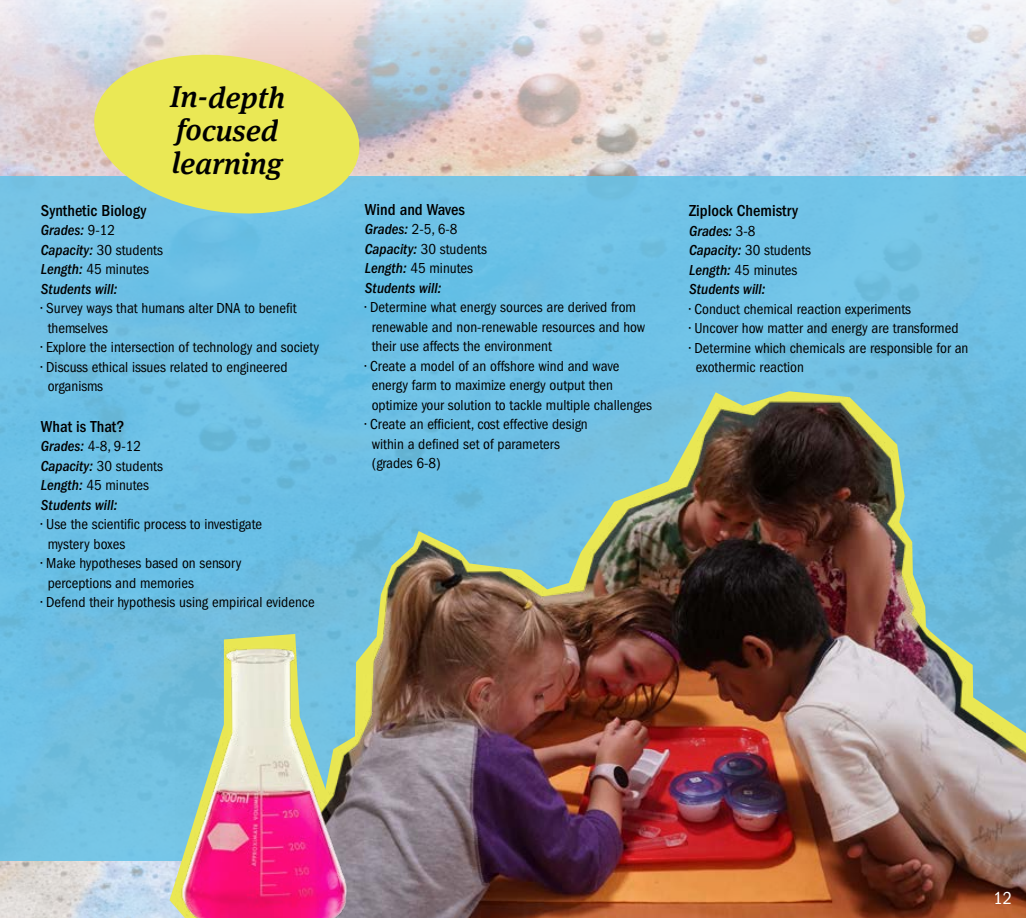
<style>
.page{position:relative;width:1026px;height:918px;background:#fff}
.page>*{position:absolute;margin:0;border:0;box-sizing:border-box;transform-origin:0 0}
.t1{font:italic 500 30.15px/33.2px "Meta Serif Pro";letter-spacing:-.01em;color:#000}
.t2{font:condensed 18px "Franklin Gothic LT Pro";color:#fff}
.t3{font:500 condensed 16.5px "Franklin Gothic LT Pro";color:#000}
.t4{font:condensed 15px/19.5px "Franklin Gothic LT Pro";color:#000}
.t5{font:italic 500 condensed 15px/19.5px "Franklin Gothic LT Pro";color:#000}
.s1{font-weight:400;font-style:normal}
</style>
<div class="page">
<img style="left:0;top:0;width:1026px;height:918px">
<div style="left:0;top:176px;width:1026px;height:685px;background:#6fc1e6"></div>
<svg style="left:170px;top:634px;width:9px;height:284px"></svg>
<svg style="left:180px;top:403px;width:95px;height:235px"></svg>
<img style="left:275px;top:362px;width:751px;height:556px">
<svg style="left:89px;top:47px;width:276px;height:167px;background:#dade79"></svg>
<img style="left:175px;top:638px;width:180px;height:280px">
<h1 class="t1" style="left:170px;top:78px;width:117px">In-depth focused learning</h1>
<p class="t3" style="left:41px;top:201px;width:107px">Synthetic Biology</p>
<p class="t5" style="left:41px;top:221px;width:123px">Grades: <span class="s1">9-12<br></span>Capacity: <span class="s1">30 students<br></span>Length: <span class="s1">45 minutes<br></span>Students will:</p>
<p class="t4" style="left:48px;top:299px;width:250px;text-indent:-7px">• Survey ways that humans alter DNA to benefit themselves</p>
<p class="t4" style="left:41px;top:338px;width:279px">• Explore the intersection of technology and society</p>
<p class="t4" style="left:48px;top:357px;width:241px;text-indent:-7px">• Discuss ethical issues related to engineered organisms</p>
<p class="t3" style="left:41px;top:417px;width:85px">What is That?</p>
<p class="t5" style="left:41px;top:437px;width:123px">Grades: <span class="s1">4-8, 9-12<br></span>Capacity: <span class="s1">30 students<br></span>Length: <span class="s1">45 minutes<br></span>Students will:</p>
<p class="t4" style="left:48px;top:515px;width:216px;text-indent:-7px">• Use the scientific process to investigate mystery boxes</p>
<p class="t4" style="left:48px;top:554px;width:195px;text-indent:-7px">• Make hypotheses based on sensory perceptions and memories</p>
<p class="t4" style="left:41px;top:593px;width:275px">• Defend their hypothesis using empirical evidence</p>
<p class="t3" style="left:365px;top:200px;width:101px">Wind and Waves</p>
<p class="t5" style="left:365px;top:220px;width:123px">Grades: <span class="s1">2-5, 6-8<br></span>Capacity: <span class="s1">30 students<br></span>Length: <span class="s1">45 minutes<br></span>Students will:</p>
<p class="t4" style="left:372px;top:298px;width:275px;text-indent:-7px">• Determine what energy sources are derived from renewable and non-renewable resources and how their use affects the environment</p>
<p class="t4" style="left:372px;top:356px;width:282px;text-indent:-7px">• Create a model of an offshore wind and wave energy farm to maximize energy output then optimize your solution to tackle multiple challenges</p>
<p class="t4" style="left:372px;top:415px;width:218px;text-indent:-7px">• Create an efficient, cost effective design within a defined set of parameters (grades 6-8)</p>
<p class="t3" style="left:689px;top:201px;width:110px">Ziplock Chemistry</p>
<p class="t5" style="left:689px;top:221px;width:123px">Grades: <span class="s1">3-8<br></span>Capacity: <span class="s1">30 students<br></span>Length: <span class="s1">45 minutes<br></span>Students will:</p>
<p class="t4" style="left:689px;top:299px;width:223px">• Conduct chemical reaction experiments</p>
<p class="t4" style="left:689px;top:319px;width:271px">• Uncover how matter and energy are transformed</p>
<p class="t4" style="left:696px;top:338px;width:274px;text-indent:-7px">• Determine which chemicals are responsible for an exothermic reaction</p>
<p class="t2" style="left:994px;top:888px;width:20px">12</p>
</div>
